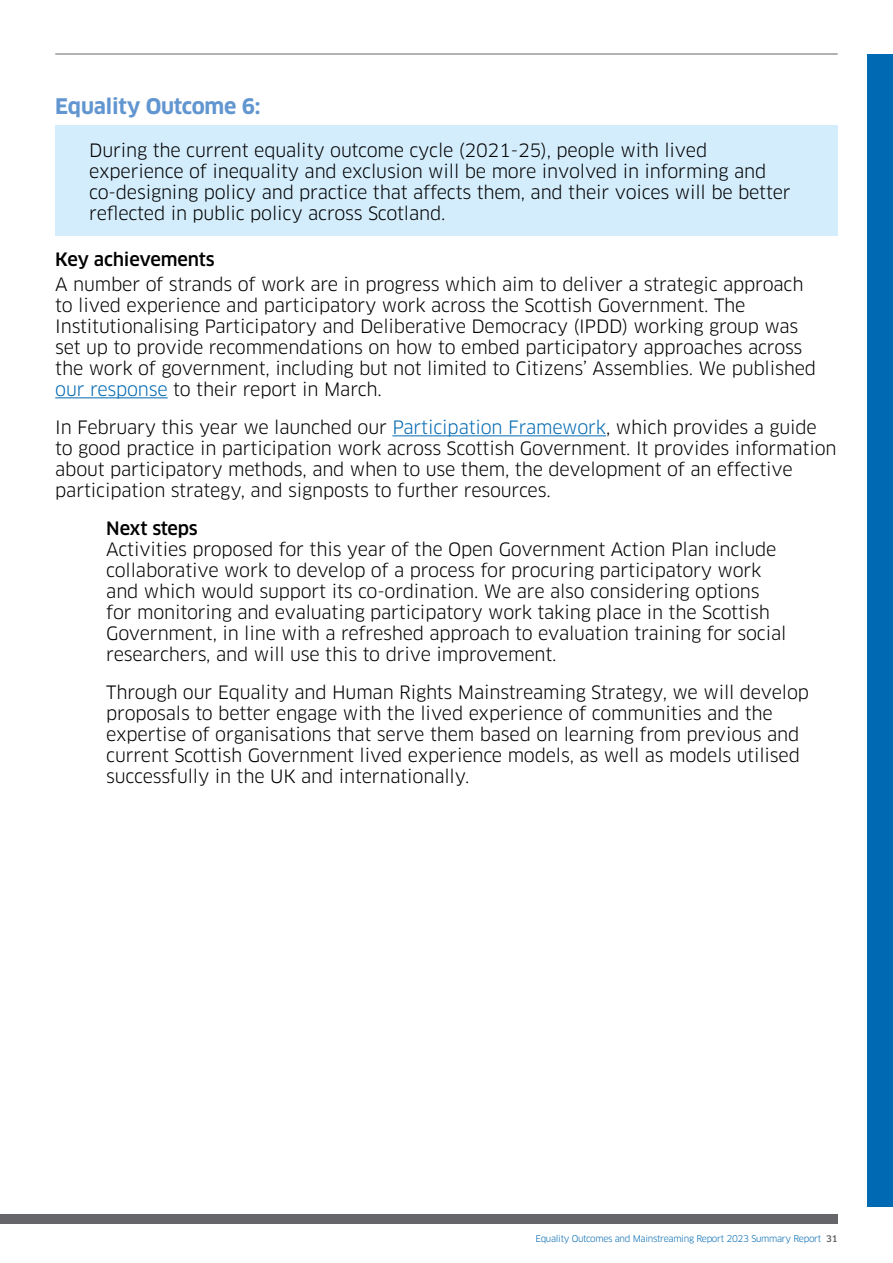
<style>
.page{position:relative;width:893px;height:1263px;background:#fff}
.page>*{position:absolute;margin:0;border:0;box-sizing:border-box;transform-origin:0 0}
.Body_Txt_Heading_T{font:700 21px "Clan OT";letter-spacing:-.01em;color:#6296d0}
.Body_Text_12mm_Ind{font:18px/21px "Clan OT";letter-spacing:-.01em;color:#000}
.Body_Text{font:18px/21px "Clan OT";letter-spacing:-.01em;color:#000}
.Shading{font:18px/21px "Clan OT";letter-spacing:-.01em;color:#000}
.Blk_Heading{font:500 18px "Clan OT";letter-spacing:-.01em;color:#000}
.t1{font:9px "Clan OT";letter-spacing:-.035em;color:#0069b3}
.s1{color:#0069b3}
.s2{font-weight:500}
.s3{font-weight:500;color:#65656a}
</style>
<div class="page">
<div style="left:0;top:1214px;width:838px;height:10px;background:#65656a"></div>
<div style="left:867px;top:54px;width:26px;height:1152px;background:#0069b3"></div>
<hr style="left:55px;top:54px;width:783px;height:1px;background:#65656a">
<div style="left:55px;top:125px;width:783px;height:111px;background:#d4edfc"></div>
<hr style="left:55px;top:397px;width:113px;height:1px;background:#0069b3">
<hr style="left:392px;top:435px;width:214px;height:1px;background:#0069b3">
<h3 class="Body_Txt_Heading_T" style="left:55px;top:94px;width:207px">Equality Outcome 6:</h3>
<p class="Shading" style="left:89px;top:139px;width:703px">During the current equality outcome cycle (2021-25), people with lived experience of inequality and exclusion will be more involved in informing and co-designing policy and practice that affects them, and their voices will be better reflected in public policy across Scotland.</p>
<p class="Blk_Heading" style="left:55px;top:249px;width:161px">Key achievements</p>
<p class="Body_Text" style="left:55px;top:274px;width:762px">A number of strands of work are in progress which aim to deliver a strategic approach to lived experience and participatory work across the Scottish Government. The Institutionalising Participatory and Deliberative Democracy (IPDD) working group was set up to provide recommendations on how to embed participatory approaches across the work of government, including but not limited to Citizens’ Assemblies. We published <span class="s1">our response</span> to their report in March.</p>
<p class="Body_Text" style="left:55px;top:417px;width:783px">In February this year we launched our <span class="s1">Participation Framework</span>, which provides a guide to good practice in participation work across Scottish Government. It provides information about participatory methods, and when to use them, the development of an effective participation strategy, and signposts to further resources.</p>
<p class="Body_Text_12mm_Ind" style="left:106px;top:518px;width:682px"><span class="s2">Next steps<br></span>Activities proposed for this year of the Open Government Action Plan include collaborative work to develop of a process for procuring participatory work and which would support its co-ordination. We are also considering options for monitoring and evaluating participatory work taking place in the Scottish Government, in line with a refreshed approach to evaluation training for social researchers, and will use this to drive improvement.</p>
<p class="Body_Text_12mm_Ind" style="left:106px;top:682px;width:704px">Through our Equality and Human Rights Mainstreaming Strategy, we will develop proposals to better engage with the lived experience of communities and the expertise of organisations that serve them based on learning from previous and current Scottish Government lived experience models, as well as models utilised successfully in the UK and internationally.</p>
<p class="t1" style="left:535px;top:1233px;width:304px">Equality Outcomes and Mainstreaming Report 2023 Summary Report <span class="s3">31</span></p>
</div>
